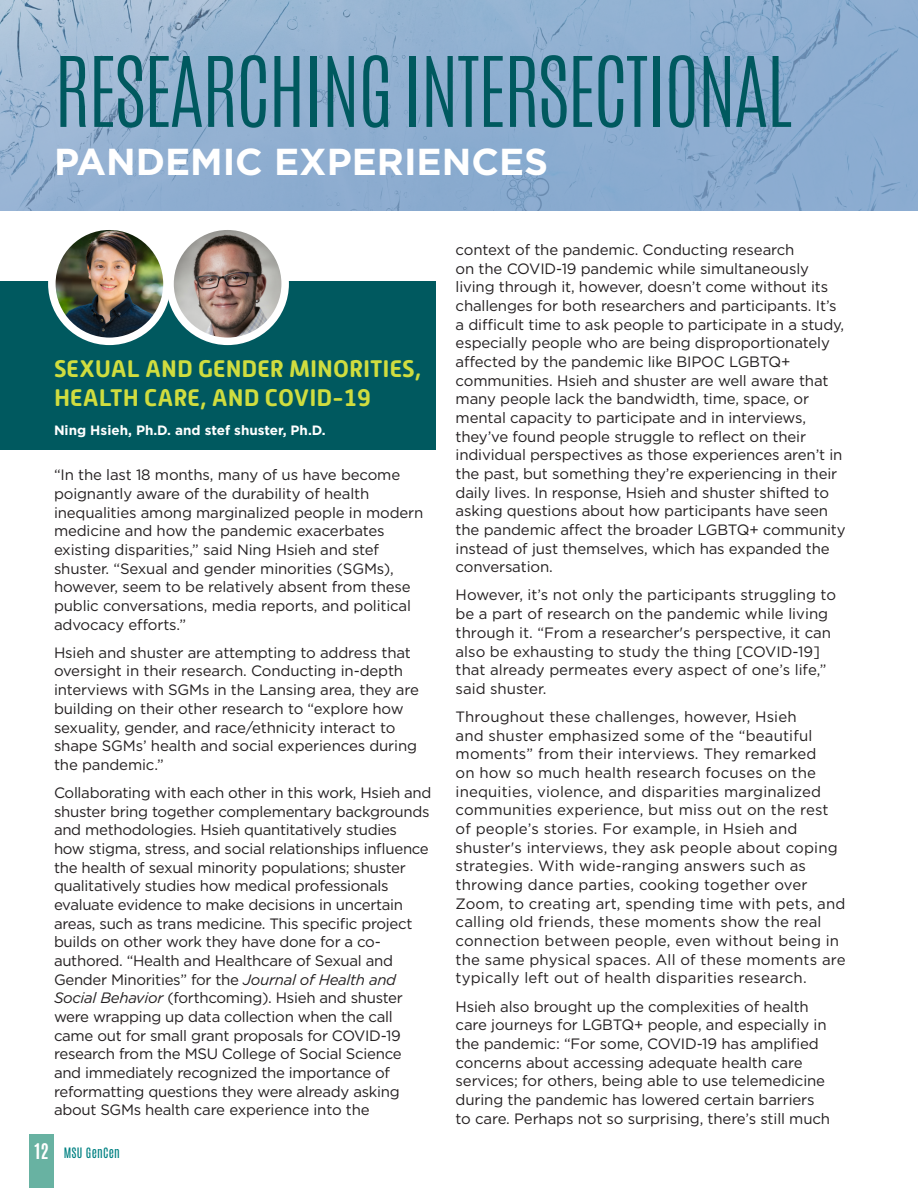
<style>
.page{position:relative;width:918px;height:1188px;background:#fff}
.page>*{position:absolute;margin:0;border:0;box-sizing:border-box;transform-origin:0 0}
.Title_Big{font:300 82.5px "Antonio";letter-spacing:-.03em;color:#00595f}
.Title_Small{font:700 37.5px "Gotham";color:#fff}
.Section_Tag{font:700 24px/28.8px "Alwyn New Rounded";color:#d0dd3f}
.Body{font:15px/18.8px "Gotham";letter-spacing:-.01em;color:#231f20}
.Body-2{font:15px/18.8px "Gotham";letter-spacing:.01em;color:#231f20}
.Body-3{font:700 13.5px "Gotham";color:#fff}
.t1{font:12px "Antonio";letter-spacing:.02em;color:#008182}
.s1{font-style:italic}
.s2{font-weight:700;font-size:18px;color:#fff}
</style>
<div class="page">
<div style="left:30px;top:1134px;width:24px;height:54px;background:#68b2a2"></div>
<div style="left:0;top:281px;width:435px;height:169px;background:#00595f"></div>
<svg style="left:0;top:0;width:918px;height:211px;background:#90afd0"></svg>
<img style="left:172px;top:231px;width:112px;height:110px">
<div style="left:166px;top:222px;width:123px;height:123px;border:8px solid #fff;border-radius:50%"></div>
<img style="left:52px;top:231px;width:114px;height:110px">
<div style="left:48px;top:222px;width:123px;height:123px;border:8px solid #fff;border-radius:50%"></div>
<hr style="left:917px;top:542px;width:1px;height:169px;background:#00595f">
<p class="Title_Big" style="left:54px;top:33px;width:739px">RESEARCHING INTERSECTIONAL</p>
<p class="Title_Small" style="left:54px;top:137px;width:496px">PANDEMIC EXPERIENCES</p>
<p class="Section_Tag" style="left:54px;top:354px;width:369px">SEXUAL AND GENDER MINORITIES,<br>HEALTH CARE, AND COVID-19</p>
<p class="Body-3" style="left:54px;top:421px;width:273px">Ning Hsieh, Ph.D. and stef shuster, Ph.D.</p>
<p class="Body" style="left:54px;top:465px;width:371px">“In the last 18 months, many of us have become poignantly aware of the durability of health inequalities among marginalized people in modern medicine and how the pandemic exacerbates existing disparities,” said Ning Hsieh and stef shuster. “Sexual and gender minorities (SGMs), however, seem to be relatively absent from these public conversations, media reports, and political advocacy efforts.”</p>
<p class="Body" style="left:54px;top:643px;width:366px">Hsieh and shuster are attempting to address that oversight in their research. Conducting in-depth interviews with SGMs in the Lansing area, they are building on their other research to “explore how sexuality, gender, and race/ethnicity interact to shape SGMs’ health and social experiences during the pandemic.”</p>
<p class="Body" style="left:54px;top:783px;width:379px">Collaborating with each other in this work, Hsieh and shuster bring together complementary backgrounds and methodologies. Hsieh quantitatively studies how stigma, stress, and social relationships influence the health of sexual minority populations; shuster qualitatively studies how medical professionals evaluate evidence to make decisions in uncertain areas, such as trans medicine. This specific project builds on other work they have done for a co&shy;authored. “Health and Healthcare of Sexual and Gender Minorities” for the <span class="s1">Journal of Health and Social Behavior</span> (forthcoming). Hsieh and shuster were wrapping up data collection when the call came out for small grant proposals for COVID-19 research from the MSU College of Social Science and immediately recognized the importance of reformatting questions they were already asking about SGMs health care experience into the</p>
<p class="t1" style="left:35px;top:1144px;width:87px"><span class="s2">12</span> MSU GenCen</p>
<p class="Body" style="left:456px;top:240px;width:392px">context of the pandemic. Conducting research<br>on the COVID-19 pandemic while simultaneously living through it, however, doesn’t come without its challenges for both researchers and participants. It’s a difficult time to ask people to participate in a study, especially people who are being disproportionately affected by the pandemic like BIPOC LGBTQ+ communities. Hsieh and shuster are well aware that many people lack the bandwidth, time, space, or mental capacity to participate and in interviews, they’ve found people struggle to reflect on their individual perspectives as those experiences aren’t in the past, but something they’re experiencing in their daily lives. In response, Hsieh and shuster shifted to asking questions about how participants have seen the pandemic affect the broader LGBTQ+ community instead of just themselves, which has expanded the conversation.</p>
<p class="Body" style="left:456px;top:586px;width:382px">However, it’s not only the participants struggling to be a part of research on the pandemic while living through it. “From a researcher's perspective, it can also be exhausting to study the thing [COVID-19] that already permeates every aspect of one’s life,” said shuster.</p>
<p class="Body-2" style="left:456px;top:707px;width:392px">Throughout these challenges, however, Hsieh<br>and shuster emphasized some of the “beautiful moments” from their interviews. They remarked<br>on how so much health research focuses on the inequities, violence, and disparities marginalized communities experience, but miss out on the rest of people’s stories. For example, in Hsieh and shuster's interviews, they ask people about coping strategies. With wide-ranging answers such as throwing dance parties, cooking together over Zoom, to creating art, spending time with pets, and calling old friends, these moments show the real connection between people, even without being in the same physical spaces. All of these moments are typically left out of health disparities research.</p>
<p class="Body" style="left:456px;top:997px;width:376px">Hsieh also brought up the complexities of health care journeys for LGBTQ+ people, and especially in the pandemic: “For some, COVID-19 has amplified concerns about accessing adequate health care services; for others, being able to use telemedicine during the pandemic has lowered certain barriers to care. Perhaps not so surprising, there’s still much</p>
</div>
